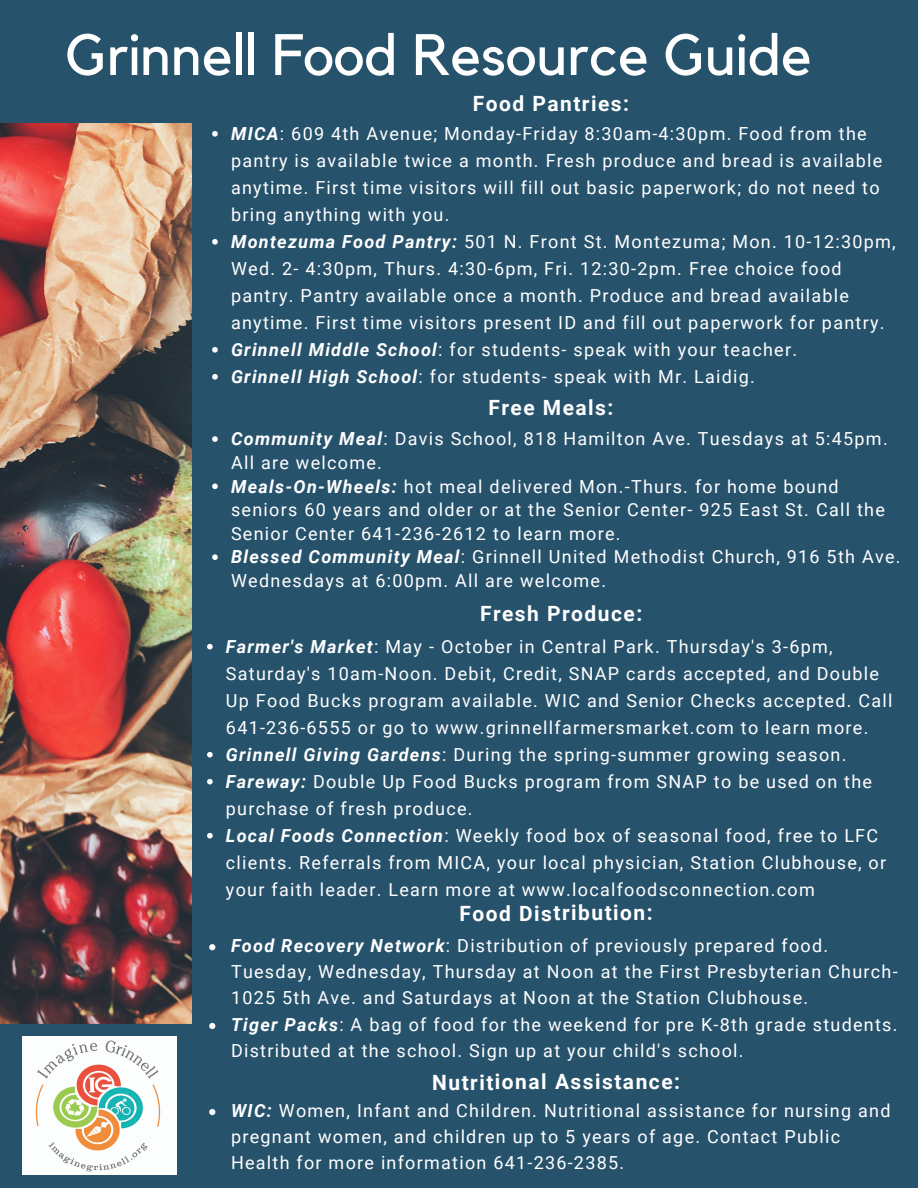
<style>
.page{position:relative;width:918px;height:1188px;background:#27526c}
.page>*{position:absolute;margin:0;border:0;box-sizing:border-box;transform-origin:0 0}
.t1{font:57.75px "Kollektif";color:#fff}
.t2{font:700 21px "Roboto";letter-spacing:.07em;color:#fff}
.t3{font:18px/27px "Roboto";letter-spacing:.07em;color:#fff}
.s1{font-weight:700;font-style:italic}
</style>
<div class="page">
<svg style="left:212px;top:131px;width:6px;height:6px"></svg>
<svg style="left:212px;top:239px;width:6px;height:6px"></svg>
<svg style="left:212px;top:347px;width:6px;height:6px"></svg>
<svg style="left:212px;top:374px;width:6px;height:6px"></svg>
<svg style="left:209px;top:944px;width:6px;height:6px"></svg>
<svg style="left:209px;top:1023px;width:6px;height:6px"></svg>
<svg style="left:212px;top:436px;width:6px;height:6px"></svg>
<svg style="left:212px;top:484px;width:6px;height:5px"></svg>
<svg style="left:212px;top:554px;width:6px;height:6px"></svg>
<svg style="left:207px;top:644px;width:6px;height:6px"></svg>
<svg style="left:207px;top:752px;width:6px;height:6px"></svg>
<svg style="left:207px;top:779px;width:6px;height:5px"></svg>
<svg style="left:207px;top:833px;width:6px;height:5px"></svg>
<img style="left:0;top:124px;width:192px;height:900px">
<svg style="left:209px;top:1109px;width:6px;height:6px"></svg>
<img style="left:23px;top:1037px;width:154px;height:138px">
<h1 class="t1" style="left:66px;top:28px;width:748px">Grinnell Food Resource Guide</h1>
<p class="t2" style="left:473px;top:92px;width:158px">Food Pantries:</p>
<p class="t3" style="left:231px;top:120px;width:666px"><span class="s1">MICA</span>: 609 4th Avenue; Monday-Friday 8:30am-4:30pm. Food from the pantry is available twice a month. Fresh produce and bread is available anytime. First time visitors will fill out basic paperwork; do not need to bring anything with you.<br><span class="s1">Montezuma Food Pantry:</span> 501 N. Front St. Montezuma; Mon. 10-12:30pm, Wed. 2- 4:30pm, Thurs. 4:30-6pm, Fri. 12:30-2pm. Free choice food pantry. Pantry available once a month. Produce and bread available anytime. First time visitors present ID and fill out paperwork for pantry.<br><span class="s1">Grinnell Middle School</span>: for students- speak with your teacher.<br><span class="s1">Grinnell High School</span>: for students- speak with Mr. Laidig.</p>
<p class="t2" style="left:488px;top:395px;width:127px">Free Meals:</p>
<p class="t3" style="left:231px;top:427px;width:671px;line-height:23.7px"><span class="s1">Community Meal</span>: Davis School, 818 Hamilton Ave. Tuesdays at 5:45pm.<br>All are welcome.<br><span class="s1">Meals-On-Wheels:</span> hot meal delivered Mon.-Thurs. for home bound seniors 60 years and older or at the Senior Center- 925 East St. Call the Senior Center 641-236-2612 to learn more.<br><span class="s1">Blessed Community Meal</span>: Grinnell United Methodist Church, 916 5th Ave.<br>Wednesdays at 6:00pm. All are welcome.</p>
<p class="t2" style="left:480px;top:601px;width:164px">Fresh Produce:</p>
<p class="t3" style="left:226px;top:633px;width:668px"><span class="s1">Farmer's Market</span>: May - October in Central Park. Thursday's 3-6pm, Saturday's 10am-Noon. Debit, Credit, SNAP cards accepted, and Double Up Food Bucks program available. WIC and Senior Checks accepted. Call 641-236-6555 or go to www.grinnellfarmersmarket.com to learn more.<br><span class="s1">Grinnell Giving Gardens</span>: During the spring-summer growing season.<br><span class="s1">Fareway:</span> Double Up Food Bucks program from SNAP to be used on the purchase of fresh produce.<br><span class="s1">Local Foods Connection</span>: Weekly food box of seasonal food, free to LFC clients. Referrals from MICA, your local physician, Station Clubhouse, or your faith leader. Learn more at www.localfoodsconnection.com</p>
<p class="t2" style="left:459px;top:901px;width:195px">Food Distribution:</p>
<p class="t3" style="left:231px;top:933px;width:668px;line-height:26.2px"><span class="s1">Food Recovery Network</span>: Distribution of previously prepared food.<br>Tuesday, Wednesday, Thursday at Noon at the First Presbyterian Church-1025 5th Ave. and Saturdays at Noon at the Station Clubhouse.<br><span class="s1">Tiger Packs</span>: A bag of food for the weekend for pre K-8th grade students.<br>Distributed at the school. Sign up at your child's school.</p>
<p class="t2" style="left:432px;top:1070px;width:250px">Nutritional Assistance:</p>
<p class="t3" style="left:231px;top:1097px;width:661px;line-height:26.2px"><span class="s1">WIC:</span> Women, Infant and Children. Nutritional assistance for nursing and pregnant women, and children up to 5 years of age. Contact Public<br>Health for more information 641-236-2385.</p>
</div>
